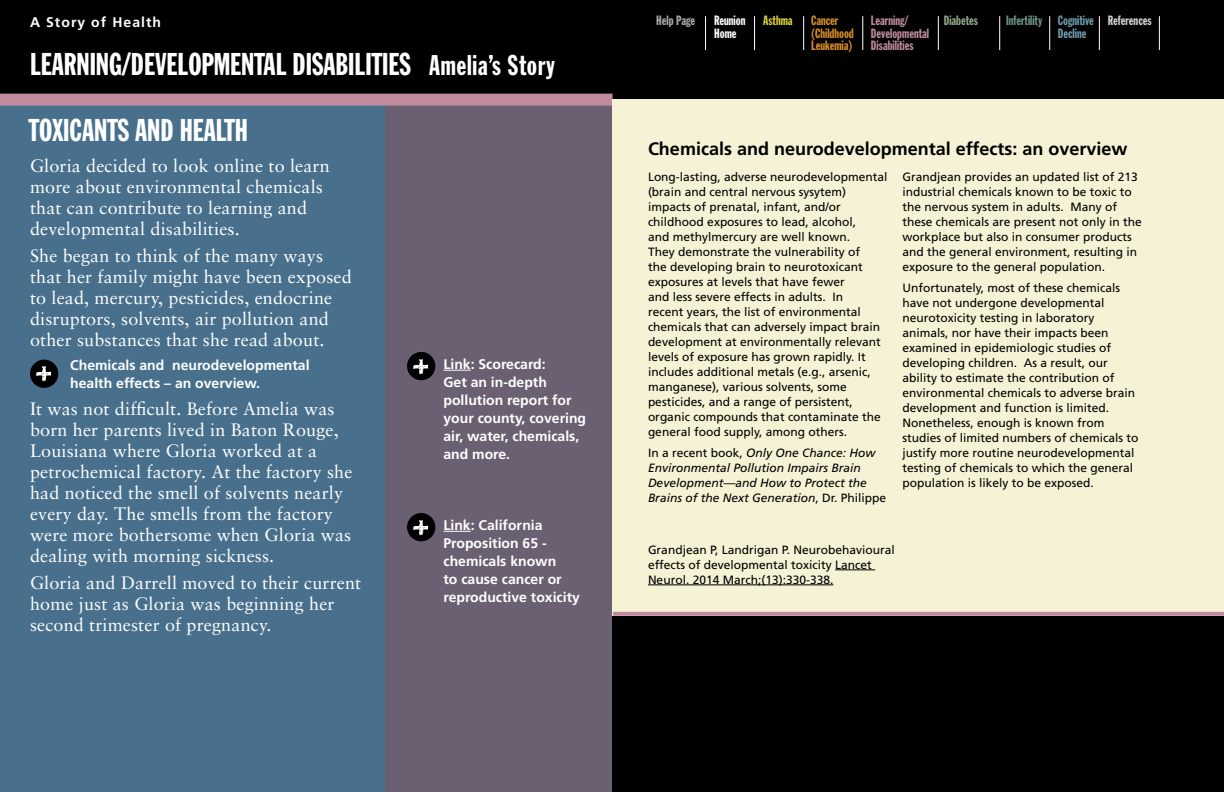
<style>
.page{position:relative;width:1224px;height:792px;background:#fff}
.page>*{position:absolute;margin:0;border:0;box-sizing:border-box;transform-origin:0 0}
.t1{font:31px "Franklin Gothic Extra Cond";color:#fff}
.t2{font:28px "Franklin Gothic Extra Cond";letter-spacing:.025em;color:#fff}
.t3{font:18px/21px "Sabon LT";letter-spacing:.01em;color:#fff}
.t4{font:700 18px "Frutiger";color:#000}
.t5{font:700 14px/18px "Frutiger";color:#fff}
.t6{font:700 14px "Frutiger";letter-spacing:.075em;color:#fff}
.t7{font:13.3px/12.3px "Franklin Gothic Extra Cond";color:#c08c9d}
.t8{font:13.3px/12.3px "Franklin Gothic Extra Cond";color:#d88d2a}
.t9{font:13.3px/12.3px "Franklin Gothic Extra Cond";color:#6f9aad}
.t10{font:13.3px "Franklin Gothic Extra Cond";color:#fff}
.t11{font:13.3px "Franklin Gothic Extra Cond";color:#6b9386}
.t12{font:13.3px "Franklin Gothic Extra Cond";color:#d1d3d4}
.t13{font:13.3px "Franklin Gothic Extra Cond";color:#a7a9ac}
.t14{font:13.3px "Franklin Gothic Extra Cond";color:#8fa78a}
.t15{font:13.3px "Franklin Gothic Extra Cond";color:#d8d13b}
.t16{font:12px/15px "Frutiger";color:#000}
.t17{font:italic 12px/15px "Frutiger";color:#000}
.s1{font-size:31px}
.s2{font-style:normal}
</style>
<div class="page">
<div style="left:612px;top:0;width:612px;height:100px;background:#000"></div>
<hr style="left:863px;top:16px;width:1px;height:34px;background:#fff">
<hr style="left:938px;top:16px;width:1px;height:34px;background:#fff">
<hr style="left:999px;top:16px;width:1px;height:34px;background:#fff">
<hr style="left:1049px;top:16px;width:1px;height:34px;background:#fff">
<hr style="left:1099px;top:16px;width:1px;height:34px;background:#fff">
<hr style="left:1159px;top:16px;width:1px;height:34px;background:#fff">
<hr style="left:803px;top:16px;width:1px;height:34px;background:#fff">
<hr style="left:754px;top:16px;width:1px;height:34px;background:#fff">
<hr style="left:705px;top:16px;width:1px;height:34px;background:#fff">
<div style="left:384px;top:100px;width:228px;height:692px;background:#6b6072"></div>
<div style="left:0;top:100px;width:384px;height:692px;background:#48708d"></div>
<div style="left:0;top:0;width:612px;height:100px;background:#000"></div>
<div style="left:0;top:94px;width:612px;height:12px;background:#c08c9d"></div>
<div style="left:30px;top:360px;width:28px;height:28px;background:#000;border-radius:50%"></div>
<img style="left:36px;top:366px;width:16px;height:16px">
<div style="left:407px;top:352px;width:28px;height:28px;background:#000;border-radius:50%"></div>
<img style="left:413px;top:359px;width:16px;height:16px">
<div style="left:407px;top:513px;width:28px;height:28px;background:#000;border-radius:50%"></div>
<img style="left:413px;top:520px;width:16px;height:16px">
<svg style="left:444px;top:370px;width:27px;height:1px"></svg>
<svg style="left:444px;top:531px;width:27px;height:1px"></svg>
<div style="left:612px;top:100px;width:612px;height:692px;background:#f5f2d5"></div>
<div style="left:612px;top:616px;width:612px;height:176px;background:#000"></div>
<hr style="left:835px;top:570px;width:40px;height:1px;background:#000">
<hr style="left:648px;top:585px;width:185px;height:1px;background:#000">
<svg style="left:613px;top:612px;width:611px;height:4px;background:#c2919f"></svg>
<p class="t6" style="left:30px;top:14px;width:133px">A Story of Health</p>
<h1 class="t1" style="left:30px;top:47px;width:304px">Learning/Developmental Disabili</h1>
<h2 class="t2" style="left:372px;top:50px;width:185px"><span class="s1">ties</span> Amelia’s Story</h2>
<h1 class="t1" style="left:29px;top:113px;width:218px">Toxicants and Health</h1>
<h3 class="t3" style="left:30px;top:155px;width:301px">Gloria decided to look online to learn more about environmental chemicals that can contribute to learning and developmental disabilities.</h3>
<h3 class="t3" style="left:30px;top:245px;width:323px">She began to think of the many ways that her family might have been exposed to lead, mercury, pesticides, endocrine disruptors, solvents, air pollution and other substances that she read about.</h3>
<p class="t5" style="left:70px;top:356px;width:241px">Chemicals and neurodevelopmental health effects – an overview.</p>
<p class="t3" style="left:30px;top:398px;width:324px">It was not difficult. Before Amelia was born her parents lived in Baton Rouge, Louisiana where Gloria worked at a petrochemical factory. At the factory she had noticed the smell of solvents nearly every day. The smells from the factory were more bothersome when Gloria was dealing with morning sickness.</p>
<h3 class="t3" style="left:30px;top:572px;width:333px">Gloria and Darrell moved to their current home just as Gloria was beginning her second trimester of pregnancy.</h3>
<p class="t5" style="left:444px;top:355px;width:144px">Link: Scorecard:<br>Get an in-depth pollution report for your county, covering air, water, chemicals, and more.</p>
<p class="t5" style="left:444px;top:516px;width:138px">Link: California<br>Proposition 65 - chemicals known<br>to cause cancer or reproductive toxicity</p>
<p class="t8" style="left:811px;top:15px;width:44px">Cancer (Childhood<br>Leukemia)</p>
<p class="t7" style="left:871px;top:15px;width:60px">Learning/<br>Developmental<br>Disabilities</p>
<p class="t9" style="left:1058px;top:15px;width:38px">Cognitive<br>Decline</p>
<p class="t13" style="left:656px;top:14px;width:40px">Help Page</p>
<p class="t14" style="left:944px;top:14px;width:36px">Diabetes</p>
<p class="t11" style="left:1006px;top:14px;width:38px">Infertility</p>
<p class="t12" style="left:1108px;top:14px;width:45px">References</p>
<p class="t10" style="left:714px;top:14px;width:33px">Reunion</p>
<p class="t15" style="left:763px;top:14px;width:31px">Asthma</p>
<p class="t10" style="left:714px;top:26px;width:24px">Home</p>
<h3 class="t4" style="left:648px;top:138px;width:481px">Chemicals and neurodevelopmental effects: an overview</h3>
<p class="t16" style="left:648px;top:169px;width:241px">Long-lasting, adverse neurodevelopmental (brain and central nervous sysytem) impacts of prenatal, infant, and/or childhood exposures to lead, alcohol,<br>and methylmercury are well known.<br>They demonstrate the vulnerability of<br>the developing brain to neurotoxicant exposures at levels that have fewer<br>and less severe effects in adults. In<br>recent years, the list of environmental chemicals that can adversely impact brain development at environmentally relevant levels of exposure has grown rapidly. It includes additional metals (e.g., arsenic, manganese), various solvents, some pesticides, and a range of persistent, organic compounds that contaminate the general food supply, among others.</p>
<p class="t17" style="left:648px;top:445px;width:240px"><span class="s2">In a recent book,</span> Only One Chance: How Environmental Pollution Impairs Brain Development—and How to Protect the Brains of the Next Generation<span class="s2">, Dr. Philippe</span></p>
<p class="t16" style="left:902px;top:169px;width:241px">Grandjean provides an updated list of 213 industrial chemicals known to be toxic to the nervous system in adults. Many of these chemicals are present not only in the workplace but also in consumer products and the general environment, resulting in exposure to the general population.</p>
<p class="t16" style="left:902px;top:280px;width:238px">Unfortunately, most of these chemicals have not undergone developmental neurotoxicity testing in laboratory animals, nor have their impacts been examined in epidemiologic studies of developing children. As a result, our ability to estimate the contribution of environmental chemicals to adverse brain development and function is limited.<br>Nonetheless, enough is known from studies of limited numbers of chemicals to justify more routine neurodevelopmental testing of chemicals to which the general population is likely to be exposed.</p>
<p class="t16" style="left:648px;top:542px;width:248px">Grandjean P, Landrigan P. Neurobehavioural effects of developmental toxicity Lancet<br>Neurol. 2014 March;(13):330-338.</p>
</div>
